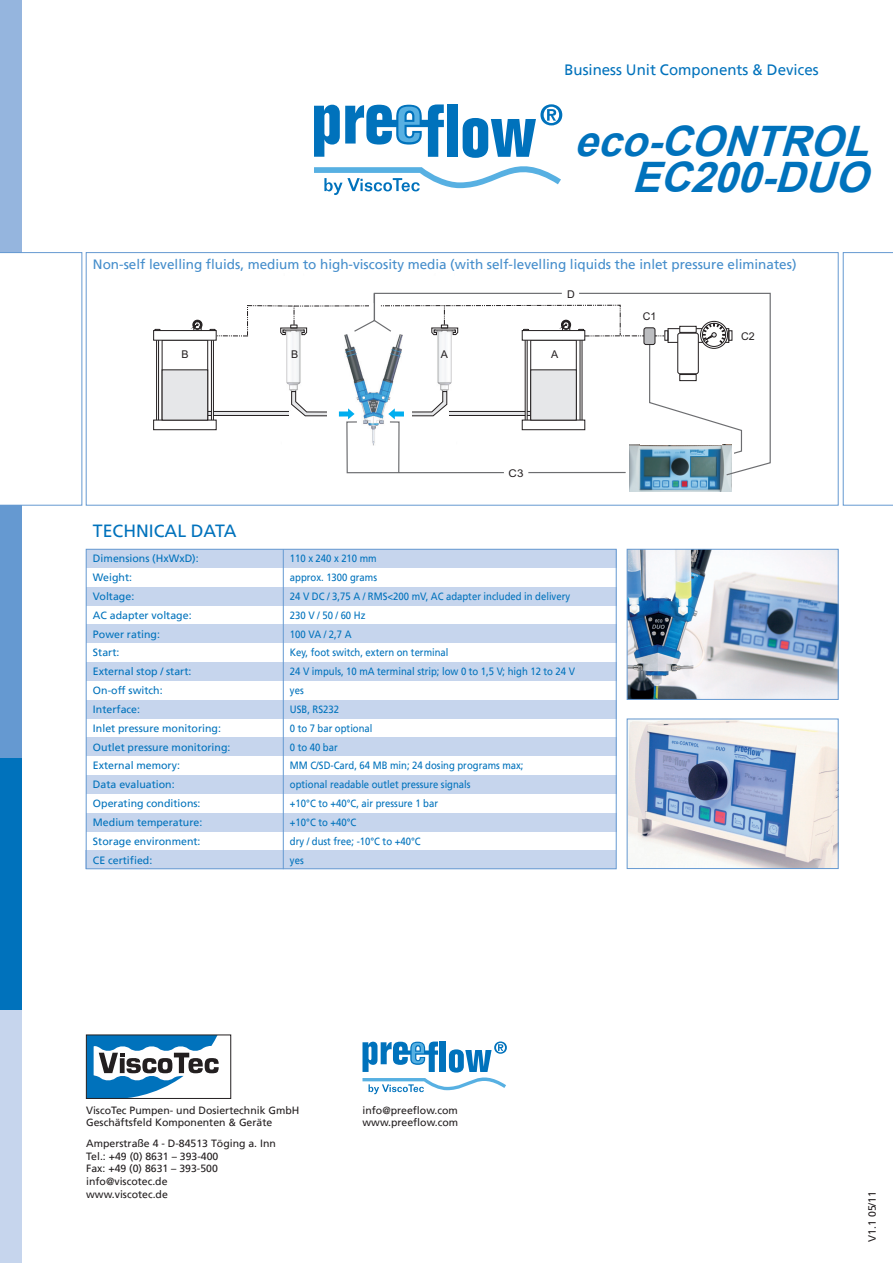
<style>
.page{position:relative;width:893px;height:1263px;background:#fff}
.page>*{position:absolute;margin:0;border:0;box-sizing:border-box;transform-origin:0 0}
.t1{font:italic 700 42px/36px "Arial";color:#0072bc;text-align:right}
.t2{font:17.7px "Frutiger LT";color:#0072bc}
.t3{font:15px "Frutiger Linotype";color:#0072bc}
.t4{font:13.5px "Frutiger LT";color:#448dcb}
.t5{font:700 11.85px "Arial";color:#231f20}
.t6{font:10.65px/18.9px "Frutiger LT";color:#0072bc;text-align:justify;scale:.9 1}
.t7{font:10.65px/18.9px "Frutiger LT";color:#0072bc}
.t8{font:10.65px "Arial";color:#231f20}
.t9{font:10.65px "Arial";color:#231f20;scale:1.09 1}
.t10{font:10.5px/12.6px "Frutiger LT";color:#231f20}
</style>
<div class="page">
<div style="left:86px;top:850px;width:530px;height:19px;background:#c6d5ed"></div>
<img style="left:629px;top:476px;width:103px;height:16px">
<div style="left:155px;top:329px;width:5px;height:10px;border:1px solid #231f20"></div>
<div style="left:156px;top:333px;width:3px;height:92px;background:#fff;border:1px solid #231f20"></div>
<div style="left:153px;top:330px;width:63px;height:10px;background:#fff;border:1px solid #231f20"></div>
<div style="left:153px;top:420px;width:63px;height:10px;background:#fff;border:1px solid #231f20"></div>
<div style="left:162px;top:370px;width:46px;height:50px;background:#e6e7e9"></div>
<svg style="left:168px;top:305px;width:205px;height:152px"></svg>
<svg style="left:373px;top:292px;width:398px;height:184px"></svg>
<div style="left:562px;top:286px;width:17px;height:14px;background:#fff;border-radius:50%"></div>
<div style="left:0;top:758px;width:21px;height:252px;background:#0072bc"></div>
<div style="left:0;top:505px;width:21px;height:253px;background:#6599d1"></div>
<div style="left:0;top:0;width:21px;height:253px;background:#95b5de"></div>
<div style="left:0;top:1010px;width:21px;height:253px;background:#c6d5ed"></div>
<svg style="left:88px;top:1037px;width:131px;height:59px"></svg>
<div style="left:86px;top:1035px;width:145px;height:63px;border:1px solid #231f20"></div>
<svg style="left:362px;top:1041px;width:145px;height:53px"></svg>
<svg style="left:314px;top:104px;width:248px;height:91px"></svg>
<div style="left:86px;top:587px;width:530px;height:19px;background:#c6d5ed"></div>
<div style="left:86px;top:624px;width:530px;height:19px;background:#c6d5ed"></div>
<div style="left:86px;top:662px;width:530px;height:19px;background:#c6d5ed"></div>
<div style="left:86px;top:700px;width:530px;height:19px;background:#c6d5ed"></div>
<div style="left:86px;top:737px;width:530px;height:19px;background:#c6d5ed"></div>
<div style="left:86px;top:775px;width:530px;height:19px;background:#c6d5ed"></div>
<div style="left:86px;top:813px;width:530px;height:18px;background:#c6d5ed"></div>
<div style="left:86px;top:549px;width:530px;height:19px;background:#c6d5ed"></div>
<div style="left:86px;top:252px;width:752px;height:253px;border:1px solid #6599d1"></div>
<svg style="left:843px;top:252px;width:50px;height:253px"></svg>
<svg style="left:0;top:252px;width:82px;height:253px"></svg>
<img style="left:629px;top:551px;width:207px;height:147px">
<div style="left:627px;top:549px;width:211px;height:151px;border:1px solid #6599d1"></div>
<img style="left:629px;top:721px;width:207px;height:146px">
<div style="left:627px;top:719px;width:211px;height:150px;border:1px solid #6599d1"></div>
<hr style="left:283px;top:549px;width:1px;height:320px;background:#6599d1">
<h3 class="t3" style="left:564px;top:61px;width:256px">Business Unit Components &amp; Devices</h3>
<h1 class="t1" style="left:574px;top:125px;width:312px">eco-CONTROL<br>EC200-DUO</h1>
<p class="t4" style="left:93px;top:257px;width:705px">Non-self levelling fluids, medium to high-viscosity media (with self-levelling liquids the inlet pressure eliminates)</p>
<p class="t8" style="left:567px;top:287px;width:9px">D</p>
<p class="t5" style="left:171px;top:350px;width:19px">C<sup>B</sup></p>
<p class="t8" style="left:551px;top:347px;width:9px">A</p>
<p class="t8" style="left:291px;top:347px;width:9px">B</p>
<p class="t8" style="left:441px;top:347px;width:9px">A</p>
<h2 class="t2" style="left:93px;top:521px;width:142px">Technical Data</h2>
<p class="t9" style="left:509px;top:466px;width:15px">C3</p>
<p class="t7" style="left:93px;top:549px;width:139px">Dimensions (HxWxD):<br>Weight:<br>Voltage:<br>AC adapter voltage:<br>Power rating:<br>Start:<br>External stop / start:<br>On-off switch:<br>Interface:<br>Inlet pressure monitoring:<br>Outlet pressure monitoring:<br>External memory:<br>Data evaluation:<br>Operating conditions:<br>Medium temperature:<br>Storage environment:<br>CE certified:</p>
<p class="t6" style="left:290px;top:549px;width:98px">110 x 240 x 210 mm approx. 1300 grams 24 V DC / 3,75 A / RMS</p>
<p class="t6" style="left:388px;top:587px;width:204px">&lt;200 mV, AC adapter included in delivery</p>
<p class="t6" style="left:290px;top:606px;width:318px;text-align:left">230 V / 50 / 60 Hz<br>100 VA / 2,7 A<br>Key, foot switch, extern on terminal<br>24 V impuls, 10 mA terminal strip; low 0 to 1,5 V; high 12 to 24 V yes<br>USB, RS232<br>0 to 7 bar optional<br>0 to 40 bar<br>MM C/SD-Card, 64 MB min; 24 dosing programs max;<br>optional readable outlet pressure signals<br>+10°C to +40°C, air pressure 1 bar<br>+10°C to +40°C<br>dry / dust free; -10°C to +40°C<br>yes</p>
<p class="t8" style="left:643px;top:309px;width:15px">C1</p>
<p class="t8" style="left:741px;top:329px;width:15px">C2</p>
<p class="t10" style="left:86px;top:1103px;width:213px">ViscoTec Pumpen- und Dosiertechnik GmbH<br>Geschäftsfeld Komponenten &amp; Geräte</p>
<p class="t10" style="left:86px;top:1137px;width:191px">Amperstraße 4 - D-84513 Töging a. Inn<br>Tel.: +49 (0) 8631 – 393-400<br>Fax: +49 (0) 8631 – 393-500 info@viscotec.de<br>www.viscotec.de</p>
<p class="t10" style="left:362px;top:1103px;width:97px">info@preeflow.com www.preeflow.com</p>
<p class="t10" style="left:866px;top:1242px;width:52px;rotate:-90deg">V1.1 05/11</p>
</div>
